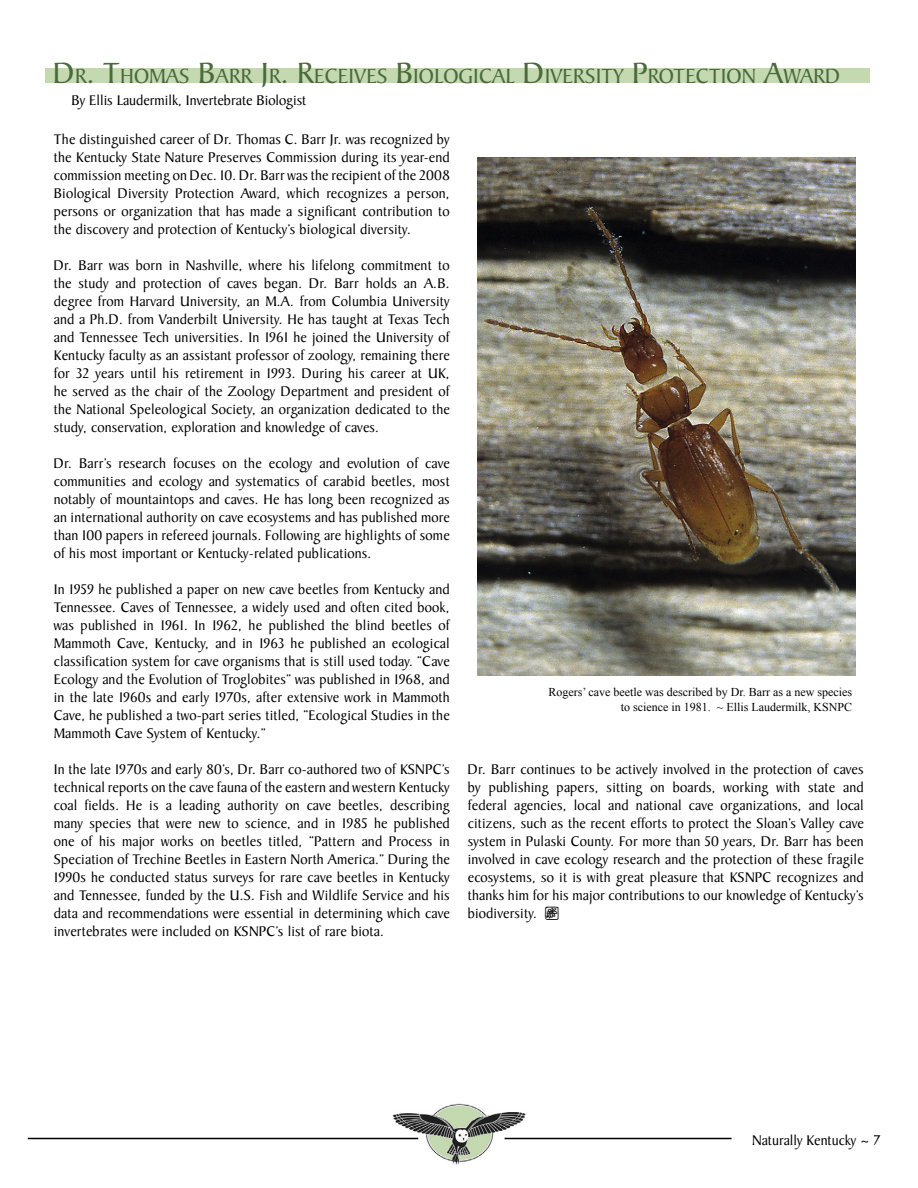
<style>
.page{position:relative;width:918px;height:1188px;background:#fff}
.page>*{position:absolute;margin:0;border:0;box-sizing:border-box;transform-origin:0 0}
.t1{font:22.05px "Baker Signet";color:#4b6a3c}
.t2{font:15px/18px "Baker Signet";letter-spacing:.01em;color:#000;text-align:justify}
.t3{font:12px/14.4px "Times New Roman";color:#000;text-align:right}
.s1{font-size:31.5px}
</style>
<div class="page">
<img style="left:390px;top:1103px;width:138px;height:62px">
<hr style="left:505px;top:1138px;width:227px;height:1px;background:#000">
<hr style="left:28px;top:1138px;width:390px;height:1px;background:#000">
<div style="left:45px;top:69px;width:825px;height:14px;background:#c4d9b0"></div>
<img style="left:478px;top:158px;width:378px;height:518px">
<h1 class="t1" style="left:53px;top:64px;width:789px"><span class="s1">D</span>R<span class="s1">. T</span>HOMAS <span class="s1">B</span>ARR <span class="s1">J</span>R<span class="s1">. R</span>ECEIVES <span class="s1">B</span>IOLOGICAL <span class="s1">D</span>IVERSITY <span class="s1">P</span>ROTECTION <span class="s1">A</span>WARD</h1>
<p class="t2" style="left:71px;top:92px;width:236px">By Ellis Laudermilk, Invertebrate Biologist</p>
<p class="t2" style="left:54px;top:131px;width:398px">The distinguished career of Dr. Thomas C. Barr Jr. was recognized by the Kentucky State Nature Preserves Commission during its year-end commission meeting on Dec. 10. Dr. Barr was the recipient of the 2008<br>Biological Diversity Protection Award, which recognizes a person, persons or organization that has made a significant contribution to the discovery and protection of Kentucky’s biological diversity.</p>
<p class="t2" style="left:54px;top:257px;width:398px">Dr. Barr was born in Nashville, where his lifelong commitment to the study and protection of caves began. Dr. Barr holds an A.B. degree from Harvard University, an M.A. from Columbia University and a Ph.D. from Vanderbilt University. He has taught at Texas Tech and Tennessee Tech universities. In 1961 he joined the University of Kentucky faculty as an assistant professor of zoology, remaining there for 32 years until his retirement in 1993. During his career at UK, he served as the chair of the Zoology Department and president of the National Speleological Society, an organization dedicated to the study, conservation, exploration and knowledge of caves.</p>
<p class="t2" style="left:54px;top:455px;width:398px">Dr. Barr’s research focuses on the ecology and evolution of cave communities and ecology and systematics of carabid beetles, most notably of mountaintops and caves. He has long been recognized as an international authority on cave ecosystems and has published more than 100 papers in refereed journals. Following are highlights of some of his most important or Kentucky-related publications.</p>
<p class="t2" style="left:54px;top:581px;width:398px">In 1959 he published a paper on new cave beetles from Kentucky and Tennessee. Caves of Tennessee, a widely used and often cited book, was published in 1961. In 1962, he published the blind beetles of Mammoth Cave, Kentucky, and in 1963 he published an ecological classification system for cave organisms that is still used today. “Cave Ecology and the Evolution of Troglobites” was published in 1968, and in the late 1960s and early 1970s, after extensive work in Mammoth Cave, he published a two-part series titled, “Ecological Studies in the Mammoth Cave System of Kentucky.”</p>
<p class="t2" style="left:54px;top:761px;width:398px">In the late 1970s and early 80’s, Dr. Barr co-authored two of KSNPC’s technical reports on the cave fauna of the eastern and western Kentucky coal fields. He is a leading authority on cave beetles, describing many species that were new to science, and in 1985 he published one of his major works on beetles titled, “Pattern and Process in Speciation of Trechine Beetles in Eastern North America.” During the 1990s he conducted status surveys for rare cave beetles in Kentucky and Tennessee, funded by the U.S. Fish and Wildlife Service and his data and recommendations were essential in determining which cave invertebrates were included on KSNPC’s list of rare biota.</p>
<p class="t2" style="left:468px;top:761px;width:398px">Dr. Barr continues to be actively involved in the protection of caves by publishing papers, sitting on boards, working with state and federal agencies, local and national cave organizations, and local citizens, such as the recent efforts to protect the Sloan’s Valley cave system in Pulaski County. For more than 50 years, Dr. Barr has been involved in cave ecology research and the protection of these fragile ecosystems, so it is with great pleasure that KSNPC recognizes and thanks him for his major contributions to our knowledge of Kentucky’s biodiversity. <sub>.</sub></p>
<p class="t3" style="left:548px;top:685px;width:305px">Rogers’ cave beetle was described by Dr. Barr as a new species to science in 1981. ~ Ellis Laudermilk, KSNPC</p>
<p class="t2" style="left:752px;top:1131px;width:130px">Naturally Kentucky ~ 7</p>
</div>
